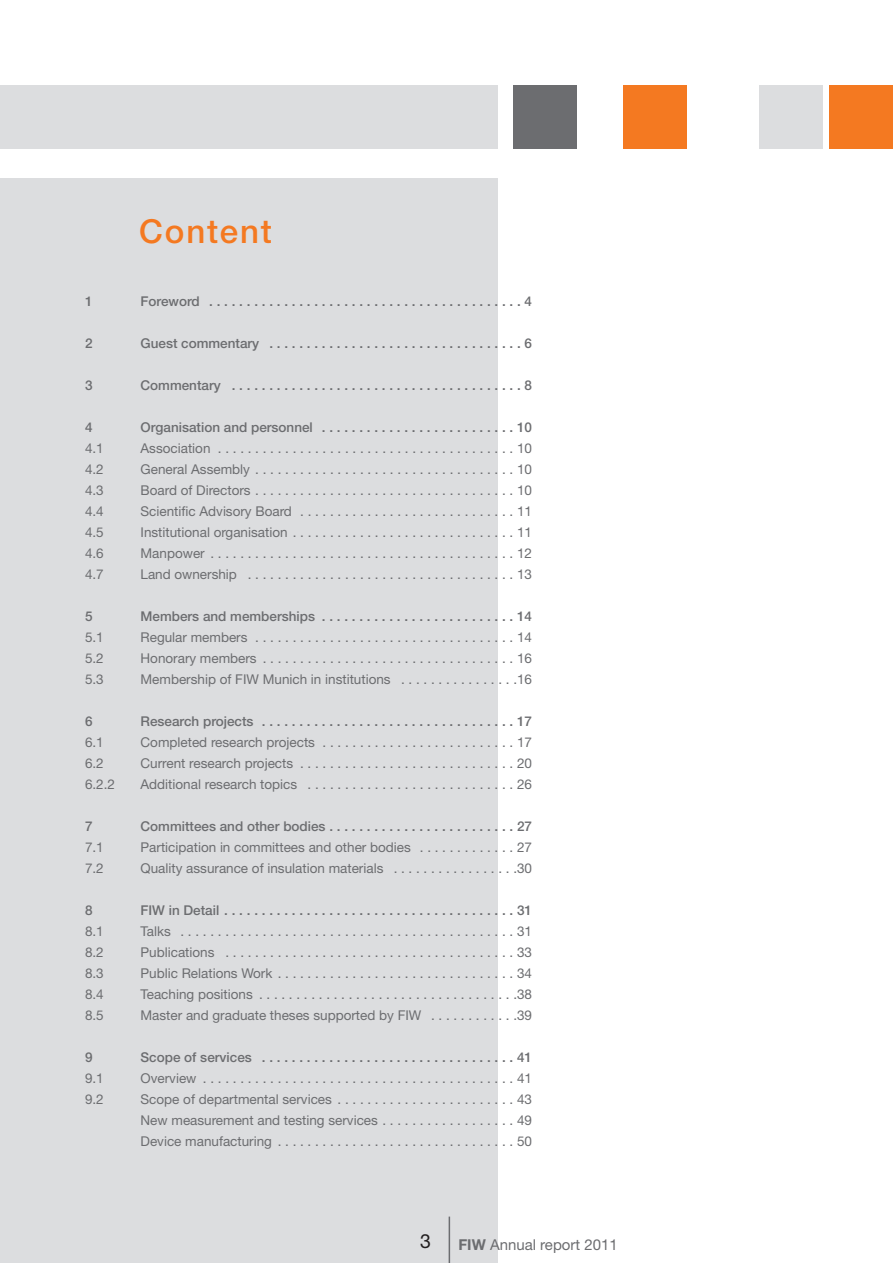
<style>
.page{position:relative;width:893px;height:1263px;background:#fff}
.page>*{position:absolute;margin:0;border:0;box-sizing:border-box;transform-origin:0 0}
.t1{font:500 33px "Helvetica Neue";letter-spacing:.055em;color:#f47921}
.t2{font:19.5px "Helvetica Neue";color:#231f20}
.t3{font:15px "Helvetica Neue";color:#6c6d70}
.t4{font:13.5px/21px "Helvetica Neue";color:#6c6d70;text-align:justify}
.t5{font:500 13.5px "Helvetica Neue";color:#6c6d70}
.s1{font-weight:700}
</style>
<div class="page">
<div style="left:0;top:179px;width:497px;height:1084px;background:#dcdddf"></div>
<div style="left:0;top:85px;width:497px;height:64px;background:#dcdddf"></div>
<div style="left:513px;top:85px;width:64px;height:64px;background:#6c6d70"></div>
<div style="left:623px;top:85px;width:64px;height:64px;background:#f47921"></div>
<div style="left:759px;top:85px;width:63px;height:64px;background:#dcdddf"></div>
<div style="left:829px;top:85px;width:64px;height:64px;background:#f47921"></div>
<hr style="left:449px;top:1216px;width:1px;height:47px;background:#6c6d70">
<h1 class="t1" style="left:139px;top:211px;width:134px">Content</h1>
<p class="t5" style="left:85px;top:293px;width:9px">1</p>
<p class="t5" style="left:141px;top:293px;width:393px">Foreword ..........................................4</p>
<p class="t5" style="left:85px;top:335px;width:9px">2</p>
<p class="t5" style="left:141px;top:335px;width:393px">Guestcommentary ..................................6</p>
<p class="t5" style="left:85px;top:377px;width:9px">3</p>
<p class="t5" style="left:141px;top:377px;width:393px">Commentary .......................................8</p>
<p class="t5" style="left:85px;top:419px;width:9px">4</p>
<p class="t5" style="left:141px;top:419px;width:393px">Organisationandpersonnel ..........................10</p>
<p class="t4" style="left:85px;top:439px;width:20px">4.1</p>
<p class="t4" style="left:141px;top:439px;width:393px">Association ........................................10</p>
<p class="t4" style="left:85px;top:460px;width:20px">4.2</p>
<p class="t4" style="left:141px;top:460px;width:393px">GeneralAssembly ...................................10</p>
<p class="t4" style="left:85px;top:481px;width:20px">4.3</p>
<p class="t4" style="left:141px;top:481px;width:393px">BoardofDirectors...................................10</p>
<p class="t4" style="left:85px;top:502px;width:20px">4.4</p>
<p class="t4" style="left:141px;top:502px;width:393px">ScientificAdvisoryBoard .............................11</p>
<p class="t4" style="left:85px;top:523px;width:20px">4.5</p>
<p class="t4" style="left:141px;top:523px;width:393px">Institutionalorganisation..............................11</p>
<p class="t4" style="left:85px;top:544px;width:20px">4.6</p>
<p class="t4" style="left:141px;top:544px;width:393px">Manpower .........................................12</p>
<p class="t4" style="left:85px;top:565px;width:20px">4.7</p>
<p class="t4" style="left:141px;top:565px;width:393px">Landownership ....................................13</p>
<p class="t5" style="left:85px;top:608px;width:9px">5</p>
<p class="t5" style="left:141px;top:608px;width:393px">Membersandmemberships ..........................14</p>
<p class="t4" style="left:85px;top:628px;width:20px">5.1</p>
<p class="t4" style="left:141px;top:628px;width:393px">Regularmembers ...................................14</p>
<p class="t4" style="left:85px;top:649px;width:20px">5.2</p>
<p class="t4" style="left:141px;top:649px;width:393px">Honorarymembers ..................................16</p>
<p class="t4" style="left:85px;top:670px;width:20px">5.3</p>
<p class="t4" style="left:141px;top:670px;width:393px">Membership of FIW Munich in institutions . . . . . . . . . . . . . . . .16</p>
<p class="t5" style="left:85px;top:713px;width:9px">6</p>
<p class="t5" style="left:141px;top:713px;width:393px">Researchprojects ..................................17</p>
<p class="t4" style="left:85px;top:733px;width:20px">6.1</p>
<p class="t4" style="left:141px;top:733px;width:393px">Completedresearchprojects ..........................17</p>
<p class="t4" style="left:85px;top:754px;width:20px">6.2</p>
<p class="t4" style="left:141px;top:754px;width:393px">Currentresearchprojects .............................20</p>
<p class="t4" style="left:85px;top:775px;width:31px">6.2.2</p>
<p class="t4" style="left:141px;top:775px;width:393px">Additionalresearchtopics ............................26</p>
<p class="t5" style="left:85px;top:818px;width:9px">7</p>
<p class="t5" style="left:141px;top:818px;width:393px">Committeesandotherbodies.........................27</p>
<p class="t4" style="left:85px;top:838px;width:20px">7.1</p>
<p class="t4" style="left:141px;top:838px;width:393px">Participation in committees and other bodies . . . . . . . . . . . . . 27</p>
<p class="t4" style="left:85px;top:859px;width:20px">7.2</p>
<p class="t4" style="left:141px;top:859px;width:393px">Quality assurance of insulation materials . . . . . . . . . . . . . . . . .30</p>
<p class="t5" style="left:85px;top:902px;width:9px">8</p>
<p class="t5" style="left:141px;top:902px;width:393px">FIWinDetail.......................................31</p>
<p class="t4" style="left:85px;top:922px;width:20px">8.1</p>
<p class="t4" style="left:141px;top:922px;width:393px">Talks .............................................31</p>
<p class="t4" style="left:85px;top:943px;width:20px">8.2</p>
<p class="t4" style="left:141px;top:943px;width:393px">Publications .......................................33</p>
<p class="t4" style="left:85px;top:964px;width:20px">8.3</p>
<p class="t4" style="left:141px;top:964px;width:393px">PublicRelationsWork ................................34</p>
<p class="t4" style="left:85px;top:985px;width:20px">8.4</p>
<p class="t4" style="left:141px;top:985px;width:393px">Teachingpositions ...................................38</p>
<p class="t4" style="left:85px;top:1006px;width:20px">8.5</p>
<p class="t4" style="left:141px;top:1006px;width:393px">Master and graduate theses supported by FIW . . . . . . . . . . . .39</p>
<p class="t5" style="left:85px;top:1049px;width:9px">9</p>
<p class="t5" style="left:141px;top:1049px;width:393px">Scopeofservices ..................................41</p>
<p class="t4" style="left:85px;top:1069px;width:20px">9.1</p>
<p class="t4" style="left:141px;top:1069px;width:393px">Overview ..........................................41</p>
<p class="t4" style="left:85px;top:1090px;width:20px">9.2</p>
<p class="t4" style="left:141px;top:1090px;width:393px">Scopeofdepartmentalservices ........................43<br>New measurement and testing services . . . . . . . . . . . . . . . . . . 49<br>Devicemanufacturing ................................50</p>
<h2 class="t2" style="left:420px;top:1233px;width:12px">3</h2>
<p class="t3" style="left:458px;top:1239px;width:161px"><span class="s1">FIW</span> Annual report 2011</p>
</div>
